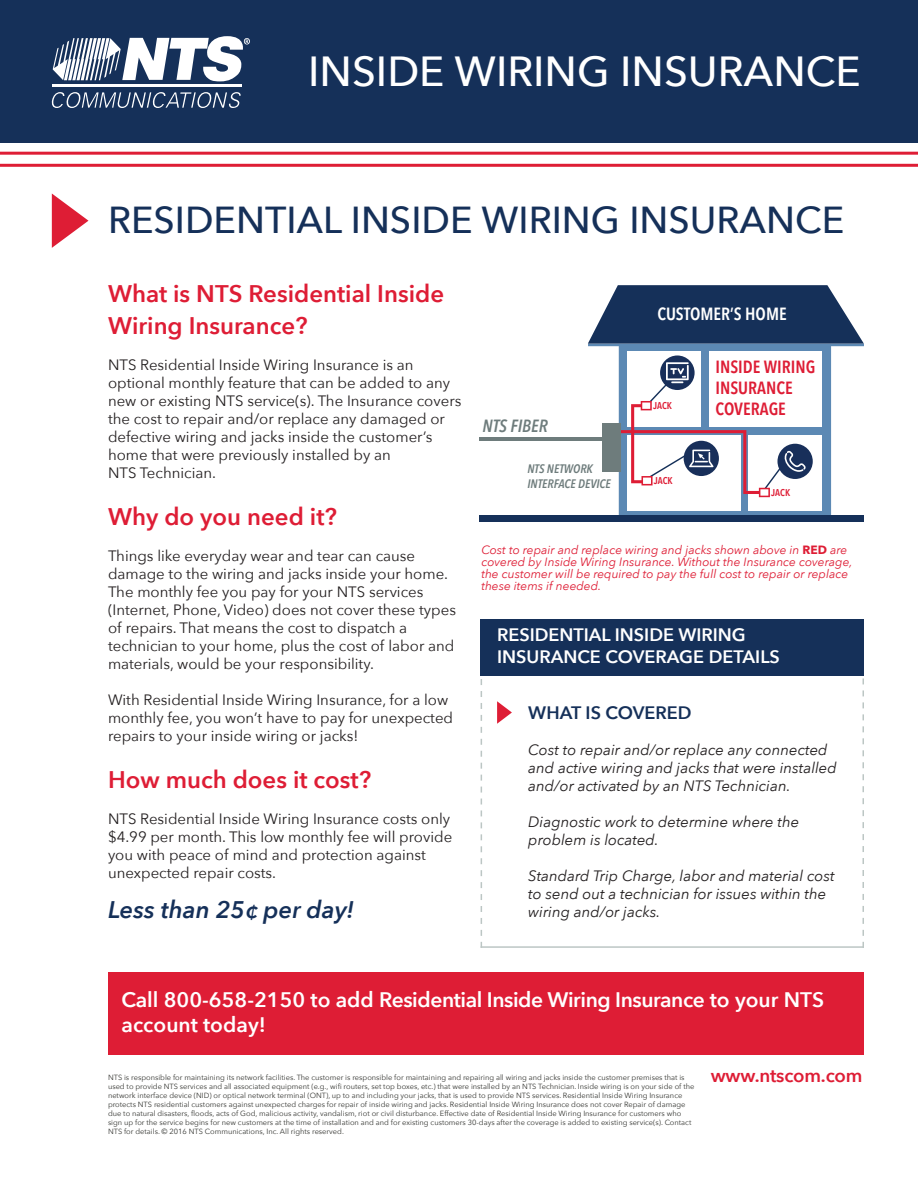
<style>
.page{position:relative;width:918px;height:1188px;background:#fff}
.page>*{position:absolute;margin:0;border:0;box-sizing:border-box;transform-origin:0 0}
.t1{font:500 42px "Avenir Next";color:#fff}
.t2{font:500 37.5px "Avenir Next";color:#153059}
.t3{font:600 24px/32.4px "Avenir Next";color:#de1d35}
.t4{font:italic 600 24px "Avenir Next";color:#153059}
.t5{font:600 21px/25.2px "Avenir Next";letter-spacing:-.02em;color:#fff}
.t6{font:600 18.75px "Avenir Next";letter-spacing:-.01em;color:#de1d35}
.t7{font:600 18px/21.6px "Avenir Next";color:#fff}
.t8{font:600 18px "Avenir Next";color:#153059}
.t9{font:600 17.55px/21px "Avenir Next Condensed";color:#de1d35}
.t10{font:600 17.55px "Avenir Next Condensed";color:#fff}
.t11{font:italic 600 17.55px "Avenir Next Condensed";color:#6e7c7c}
.t12{font:15px/18px "Avenir Next";color:#231f20}
.t13{font:italic 15px/18px "Avenir Next";color:#231f20}
.t14{font:italic 600 12.3px/14.7px "Avenir Next Condensed";color:#6e7c7c}
.t15{font:italic 12px/12px "Avenir Next";color:#de1d35}
.t16{font:600 9.75px "Avenir Next Condensed";letter-spacing:-.005em;color:#de1d35}
.t17{font:7.5px/9px "Avenir Next";color:#373834}
.s1{font-weight:700;font-style:normal}
</style>
<div class="page">
<svg style="left:588px;top:344px;width:276px;height:171px"></svg>
<div style="left:627px;top:351px;width:74px;height:75px;background:#fff"></div>
<div style="left:709px;top:351px;width:113px;height:75px;background:#fff"></div>
<div style="left:627px;top:435px;width:114px;height:75px;background:#fff"></div>
<div style="left:748px;top:435px;width:74px;height:75px;background:#fff"></div>
<svg style="left:588px;top:285px;width:276px;height:59px;background:#324a6e"></svg>
<div style="left:480px;top:515px;width:384px;height:7px;background:#153059"></div>
<div style="left:602px;top:423px;width:18px;height:49px;background:#6e7c7c"></div>
<div style="left:660px;top:356px;width:35px;height:34px;background:#182f5a;border-radius:50%"></div>
<div style="left:777px;top:444px;width:36px;height:35px;background:#182f5a;border-radius:50%"></div>
<svg style="left:615px;top:362px;width:191px;height:135px"></svg>
<hr style="left:480px;top:438px;width:128px;height:3px;background:#6e7c7c">
<div style="left:0;top:0;width:918px;height:143px;background:#153059"></div>
<hr style="left:0;top:152px;width:918px;height:3px;background:#de1d35">
<hr style="left:0;top:164px;width:918px;height:3px;background:#de1d35">
<svg style="left:52px;top:194px;width:37px;height:54px"></svg>
<svg style="left:497px;top:701px;width:15px;height:23px"></svg>
<svg style="left:481px;top:675px;width:1px;height:271px"></svg>
<svg style="left:862px;top:675px;width:2px;height:271px"></svg>
<div style="left:481px;top:619px;width:383px;height:56px;background:#153059"></div>
<hr style="left:481px;top:946px;width:383px;height:2px;background:#bcc6c4">
<svg style="left:52px;top:92px;width:189px;height:16px"></svg>
<hr style="left:52px;top:85px;width:190px;height:2px;background:#fff">
<svg style="left:53px;top:36px;width:197px;height:45px"></svg>
<div style="left:108px;top:972px;width:756px;height:82px;background:#de1d35"></div>
<p class="t1" style="left:308px;top:36px;width:554px">INSIDE WIRING INSURANCE</p>
<p class="t2" style="left:108px;top:188px;width:738px">RESIDENTIAL INSIDE WIRING INSURANCE</p>
<p class="t3" style="left:108px;top:276px;width:338px">What is NTS Residential Inside<br>Wiring Insurance?</p>
<p class="t12" style="left:108px;top:355px;width:355px">NTS Residential Inside Wiring Insurance is an optional monthly feature that can be added to any new or existing NTS service(s). The Insurance covers the cost to repair and/or replace any damaged or defective wiring and jacks inside the customer’s home that were previously installed by an<br>NTS Technician.</p>
<p class="t3" style="left:108px;top:500px;width:230px">Why do you need it?</p>
<p class="t12" style="left:108px;top:546px;width:350px">Things like everyday wear and tear can cause damage to the wiring and jacks inside your home.<br>The monthly fee you pay for your NTS services (Internet, Phone, Video) does not cover these types of repairs. That means the cost to dispatch a technician to your home, plus the cost of labor and materials, would be your responsibility.</p>
<p class="t12" style="left:108px;top:690px;width:347px">With Residential Inside Wiring Insurance, for a low monthly fee, you won’t have to pay for unexpected repairs to your inside wiring or jacks!</p>
<p class="t3" style="left:108px;top:762px;width:265px">How much does it cost?</p>
<p class="t12" style="left:108px;top:809px;width:346px">NTS Residential Inside Wiring Insurance costs only $4.99 per month. This low monthly fee will provide you with peace of mind and protection against unexpected repair costs.</p>
<p class="t4" style="left:108px;top:889px;width:247px">Less than 25¢ per day!</p>
<p class="t10" style="left:657px;top:299px;width:131px">CUSTOMER’S HOME</p>
<p class="t11" style="left:483px;top:415px;width:67px">NTS FIBER</p>
<p class="t14" style="left:527px;top:461px;width:85px">NTS NETWORK<br>INTERFACE DEVICE</p>
<p class="t16" style="left:653px;top:397px;width:20px">JACK</p>
<p class="t16" style="left:654px;top:472px;width:20px">JACK</p>
<p class="t9" style="left:716px;top:356px;width:101px">INSIDE WIRING<br>INSURANCE<br>COVERAGE</p>
<p class="t16" style="left:771px;top:484px;width:20px">JACK</p>
<p class="t15" style="left:481px;top:543px;width:373px">Cost to repair and replace wiring and jacks shown above in <span class="s1">RED</span> are covered by Inside Wiring Insurance. Without the Insurance coverage, the customer will be required to pay the full cost to repair or replace these items if needed.</p>
<p class="t7" style="left:497px;top:624px;width:284px">RESIDENTIAL INSIDE WIRING<br>INSURANCE COVERAGE DETAILS</p>
<p class="t8" style="left:528px;top:698px;width:165px">WHAT IS COVERED</p>
<p class="t13" style="left:528px;top:740px;width:310px">Cost to repair and/or replace any connected and active wiring and jacks that were installed and/or activated by an NTS Technician.</p>
<p class="t13" style="left:528px;top:812px;width:272px">Diagnostic work to determine where the problem is located.</p>
<p class="t13" style="left:528px;top:866px;width:308px">Standard Trip Charge, labor and material cost to send out a technician for issues within the wiring and/or jacks.</p>
<p class="t5" style="left:122px;top:986px;width:704px">Call 800-658-2150 to add Residential Inside Wiring Insurance to your NTS account today!</p>
<p class="t17" style="left:108px;top:1073px;width:588px">NTS is responsible for maintaining its network facilities. The customer is responsible for maintaining and repairing all wiring and jacks inside the customer premises that is used to provide NTS services and all associated equipment (e.g., wifi routers, set top boxes, etc.) that were installed by an NTS Technician. Inside wiring is on your side of the</p>
<p class="t6" style="left:711px;top:1059px;width:153px">www.ntscom.com</p>
<p class="t17" style="left:108px;top:1091px;width:585px">network interface device (NID) or optical network terminal (ONT), up to and including your jacks, that is used to provide NTS services. Residential Inside Wiring Insurance protects NTS residential customers against unexpected charges for repair of inside wiring and jacks. Residential Inside Wiring Insurance does not cover Repair of damage due to natural disasters, floods, acts of God, malicious activity, vandalism, riot or civil disturbance. Effective date of Residential Inside Wiring Insurance for customers who sign up for the service begins for new customers at the time of installation and and for existing customers 30-days after the coverage is added to existing service(s). Contact NTS for details. © 2016 NTS Communications, Inc. All rights reserved.</p>
</div>
